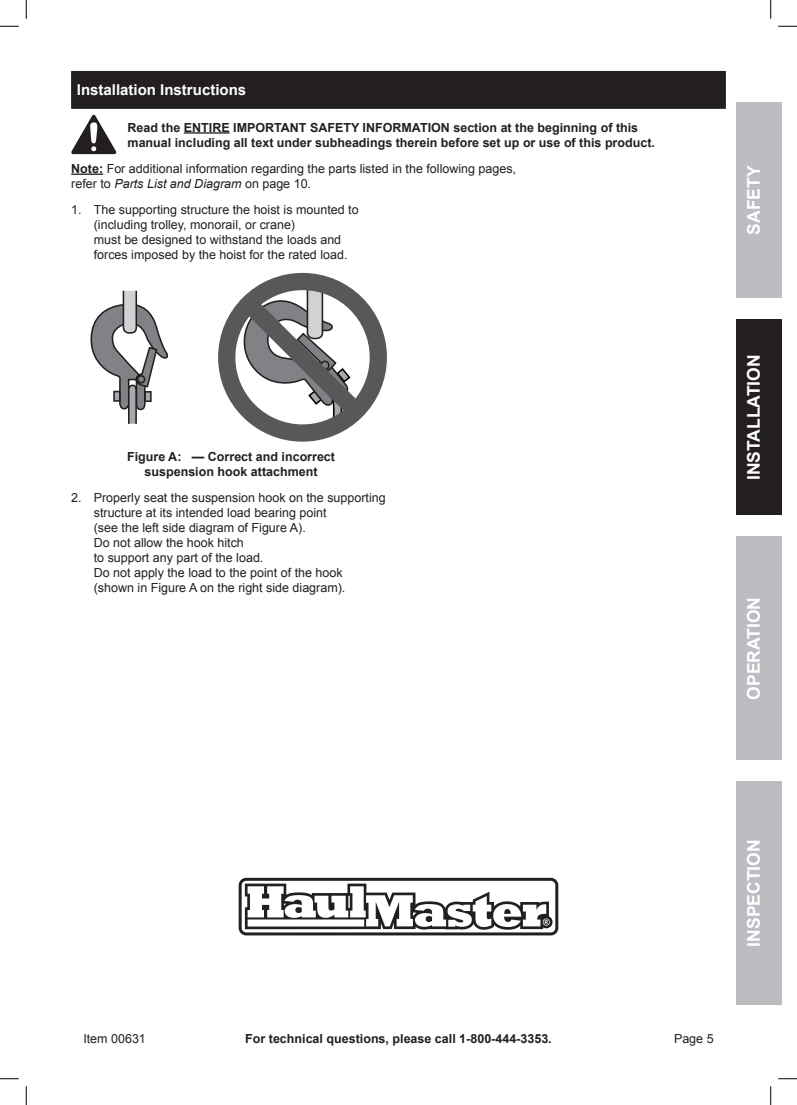
<style>
.page{position:relative;width:797px;height:1105px;background:#fff}
.page>*{position:absolute;margin:0;border:0;box-sizing:border-box;transform-origin:0 0}
.t1{font:700 17.5px "Arial";color:#fff}
.Section_Headers_0931{font:700 15px "Arial";color:#fff}
.Numbered{font:12.5px/15px "Arial";color:#231f20}
.Indented_no_list{font:700 12.5px/15px "Arial";color:#231f20}
.s1{font-weight:700}
.s2{font-style:italic}
</style>
<div class="page">
<div style="left:736px;top:102px;width:45px;height:196px;background:#bcbdc0"></div>
<div style="left:736px;top:536px;width:45px;height:224px;background:#bcbdc0"></div>
<div style="left:736px;top:781px;width:45px;height:224px;background:#bcbdc0"></div>
<div style="left:736px;top:319px;width:45px;height:196px;background:#231f20"></div>
<div style="left:71px;top:71px;width:654px;height:38px;background:#3e3a3b"></div>
<div style="left:71px;top:71px;width:654px;height:37px;background:#231f20"></div>
<hr style="left:184px;top:132px;width:46px;height:2px;background:#231f20">
<hr style="left:71px;top:174px;width:32px;height:1px;background:#231f20">
<svg style="left:71px;top:114px;width:46px;height:40px"></svg>
<svg style="left:218px;top:273px;width:169px;height:169px"></svg>
<svg style="left:90px;top:290px;width:79px;height:134px"></svg>
<svg style="left:239px;top:878px;width:319px;height:57px"></svg>
<svg style="left:0;top:25px;width:19px;height:2px"></svg>
<svg style="left:778px;top:25px;width:19px;height:2px"></svg>
<svg style="left:0;top:1078px;width:19px;height:1px"></svg>
<svg style="left:778px;top:1078px;width:19px;height:1px"></svg>
<svg style="left:25px;top:0;width:2px;height:19px"></svg>
<svg style="left:25px;top:1086px;width:2px;height:19px"></svg>
<svg style="left:770px;top:0;width:1px;height:19px"></svg>
<svg style="left:770px;top:1086px;width:1px;height:19px"></svg>
<p class="Section_Headers_0931" style="left:77px;top:80px;width:171px">Installation Instructions</p>
<p class="Indented_no_list" style="left:128px;top:120px;width:529px">Read the ENTIRE IMPORTANT SAFETY INFORMATION section at the beginning of this manual including all text under subheadings therein before set up or use of this product.</p>
<p class="Numbered" style="left:71px;top:161px;width:446px"><span class="s1">Note:</span> For additional information regarding the parts listed in the following pages, refer to <span class="s2">Parts List and Diagram</span> on page 10.</p>
<p class="Numbered" style="left:94px;top:202px;width:266px;text-indent:-22px">1. The supporting structure the hoist is mounted to (including trolley, monorail, or crane)<br>must be designed to withstand the loads and forces imposed by the hoist for the rated load.</p>
<p class="Indented_no_list" style="left:127px;top:450px;width:209px;text-align:center">Figure A: — Correct and incorrect suspension hook attachment</p>
<p class="Numbered" style="left:94px;top:491px;width:293px;text-indent:-22px">2. Properly seat the suspension hook on the supporting structure at its intended load bearing point<br>(see the left side diagram of Figure A).<br>Do not allow the hook hitch<br>to support any part of the load.<br>Do not apply the load to the point of the hook (shown in Figure A on the right side diagram).</p>
<h1 class="t1" style="left:742px;top:235px;width:71px;rotate:-90deg">SAFETY</h1>
<h1 class="t1" style="left:742px;top:480px;width:127px;rotate:-90deg">INSTALLATION</h1>
<h1 class="t1" style="left:742px;top:700px;width:104px;rotate:-90deg">OPERATION</h1>
<h1 class="t1" style="left:742px;top:947px;width:108px;rotate:-90deg">INSPECTION</h1>
<p class="Numbered" style="left:83px;top:1031px;width:64px">Item 00631</p>
<p class="Indented_no_list" style="left:245px;top:1031px;width:308px">For technical questions, please call 1-800-444-3353.</p>
<p class="Numbered" style="left:674px;top:1031px;width:41px">Page 5</p>
</div>
